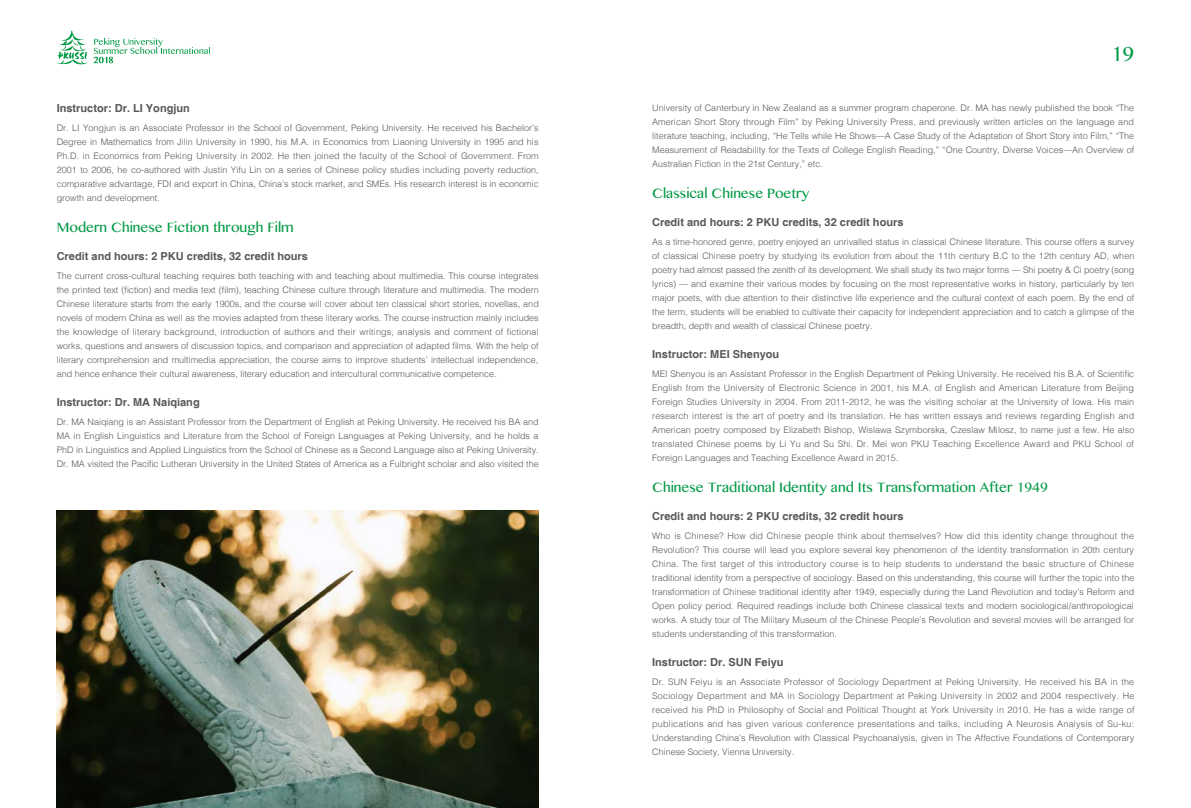
<style>
.page{position:relative;width:1191px;height:808px;background:#fff}
.page>*{position:absolute;margin:0;border:0;box-sizing:border-box;transform-origin:0 0}
.t1{font:18px "Bangla MN";color:#094}
.t2{font:12px "Bangla MN";color:#094}
.t3{font:700 11px "Helvetica";color:#595757}
.t4{font:300 9px/14px "Helvetica";color:#595757;text-align:justify}
</style>
<div class="page">
<svg style="left:57px;top:30px;width:31px;height:35px"></svg>
<svg style="left:94px;top:38px;width:116px;height:25px"></svg>
<img style="left:57px;top:510px;width:482px;height:298px">
<p class="t3" style="left:57px;top:102px;width:135px">Instructor: Dr. LI Yongjun</p>
<p class="t4" style="left:57px;top:120px;width:483px">Dr. LI Yongjun is an Associate Professor in the School of Government, Peking University. He received his Bachelor’s Degree in Mathematics from Jilin University in 1990, his M.A. in Economics from Liaoning University in 1995 and his Ph.D. in Economics from Peking University in 2002. He then joined the faculty of the School of Government. From 2001 to 2006, he co-authored with Justin Yifu Lin on a series of Chinese policy studies including poverty reduction, comparative advantage, FDI and export in China, China’s stock market, and SMEs. His research interest is in economic growth and development.</p>
<h2 class="t2" style="left:57px;top:218px;width:239px">Modern Chinese Fiction through Film</h2>
<p class="t3" style="left:57px;top:250px;width:253px">Credit and hours: 2 PKU credits, 32 credit hours</p>
<p class="t4" style="left:57px;top:268px;width:483px">The current cross-cultural teaching requires both teaching with and teaching about multimedia. This course integrates the printed text (fiction) and media text (film), teaching Chinese culture through literature and multimedia. The modern Chinese literature starts from the early 1900s, and the course will cover about ten classical short stories, novellas, and novels of modern China as well as the movies adapted from these literary works. The course instruction mainly includes the knowledge of literary background, introduction of authors and their writings, analysis and comment of fictional works, questions and answers of discussion topics, and comparison and appreciation of adapted films. With the help of literary comprehension and multimedia appreciation, the course aims to improve students’ intellectual independence, and hence enhance their cultural awareness, literary education and intercultural communicative competence.</p>
<p class="t3" style="left:57px;top:396px;width:145px">Instructor: Dr. MA Naiqiang</p>
<p class="t4" style="left:57px;top:414px;width:483px">Dr. MA Naiqiang is an Assistant Professor from the Department of English at Peking University. He received his BA and MA in English Linguistics and Literature from the School of Foreign Languages at Peking University, and he holds a PhD in Linguistics and Applied Linguistics from the School of Chinese as a Second Language also at Peking University.<br>Dr. MA visited the Pacific Lutheran University in the United States of America as a Fulbright scholar and also visited the</p>
<h1 class="t1" style="left:1110px;top:41px;width:25px">19</h1>
<p class="t4" style="left:652px;top:100px;width:483px">University of Canterbury in New Zealand as a summer program chaperone. Dr. MA has newly published the book “The American Short Story through Film” by Peking University Press, and previously written articles on the language and literature teaching, including, “He Tells while He Shows—A Case Study of the Adaptation of Short Story into Film,” “The Measurement of Readability for the Texts of College English Reading,” “One Country, Diverse Voices—An Overview of Australian Fiction in the 21st Century,” etc.</p>
<h2 class="t2" style="left:652px;top:184px;width:158px">Classical Chinese Poetry</h2>
<p class="t3" style="left:652px;top:216px;width:253px">Credit and hours: 2 PKU credits, 32 credit hours</p>
<p class="t4" style="left:652px;top:234px;width:484px">As a time-honored genre, poetry enjoyed an unrivalled status in classical Chinese literature. This course offers a survey of classical Chinese poetry by studying its evolution from about the 11th century B.C to the 12th century AD, when poetry had almost passed the zenith of its development. We shall study its two major forms — Shi poetry &amp; Ci poetry (song lyrics) — and examine their various modes by focusing on the most representative works in history, particularly by ten major poets, with due attention to their distinctive life experience and the cultural context of each poem. By the end of the term, students will be enabled to cultivate their capacity for independent appreciation and to catch a glimpse of the breadth, depth and wealth of classical Chinese poetry.</p>
<p class="t3" style="left:652px;top:348px;width:129px">Instructor: MEI Shenyou</p>
<p class="t4" style="left:652px;top:366px;width:484px">MEI Shenyou is an Assistant Professor in the English Department of Peking University. He received his B.A. of Scientific English from the University of Electronic Science in 2001, his M.A. of English and American Literature from Beijing Foreign Studies University in 2004. From 2011-2012, he was the visiting scholar at the University of Iowa. His main research interest is the art of poetry and its translation. He has written essays and reviews regarding English and American poetry composed by Elizabeth Bishop, Wislawa Szymborska, Czeslaw Milosz, to name just a few. He also translated Chinese poems by Li Yu and Su Shi. Dr. Mei won PKU Teaching Excellence Award and PKU School of Foreign Languages and Teaching Excellence Award in 2015.</p>
<h2 class="t2" style="left:652px;top:478px;width:397px">Chinese Traditional Identity and Its Transformation After 1949</h2>
<p class="t3" style="left:652px;top:510px;width:253px">Credit and hours: 2 PKU credits, 32 credit hours</p>
<p class="t4" style="left:652px;top:528px;width:484px">Who is Chinese? How did Chinese people think about themselves? How did this identity change throughout the Revolution? This course will lead you explore several key phenomenon of the identity transformation in 20th century China. The first target of this introductory course is to help students to understand the basic structure of Chinese traditional identity from a perspective of sociology. Based on this understanding, this course will further the topic into the transformation of Chinese traditional identity after 1949, especially during the Land Revolution and today’s Reform and Open policy period. Required readings include both Chinese classical texts and modern sociological/anthropological works. A study tour of The Military Museum of the Chinese People’s Revolution and several movies will be arranged for students understanding of this transformation.</p>
<p class="t3" style="left:652px;top:656px;width:133px">Instructor: Dr. SUN Feiyu</p>
<p class="t4" style="left:652px;top:674px;width:484px">Dr. SUN Feiyu is an Associate Professor of Sociology Department at Peking University. He received his BA in the Sociology Department and MA in Sociology Department at Peking University in 2002 and 2004 respectively. He received his PhD in Philosophy of Social and Political Thought at York University in 2010. He has a wide range of publications and has given various conference presentations and talks, including A Neurosis Analysis of Su-ku:<br>Understanding China’s Revolution with Classical Psychoanalysis, given in The Affective Foundations of Contemporary Chinese Society, Vienna University.</p>
</div>
